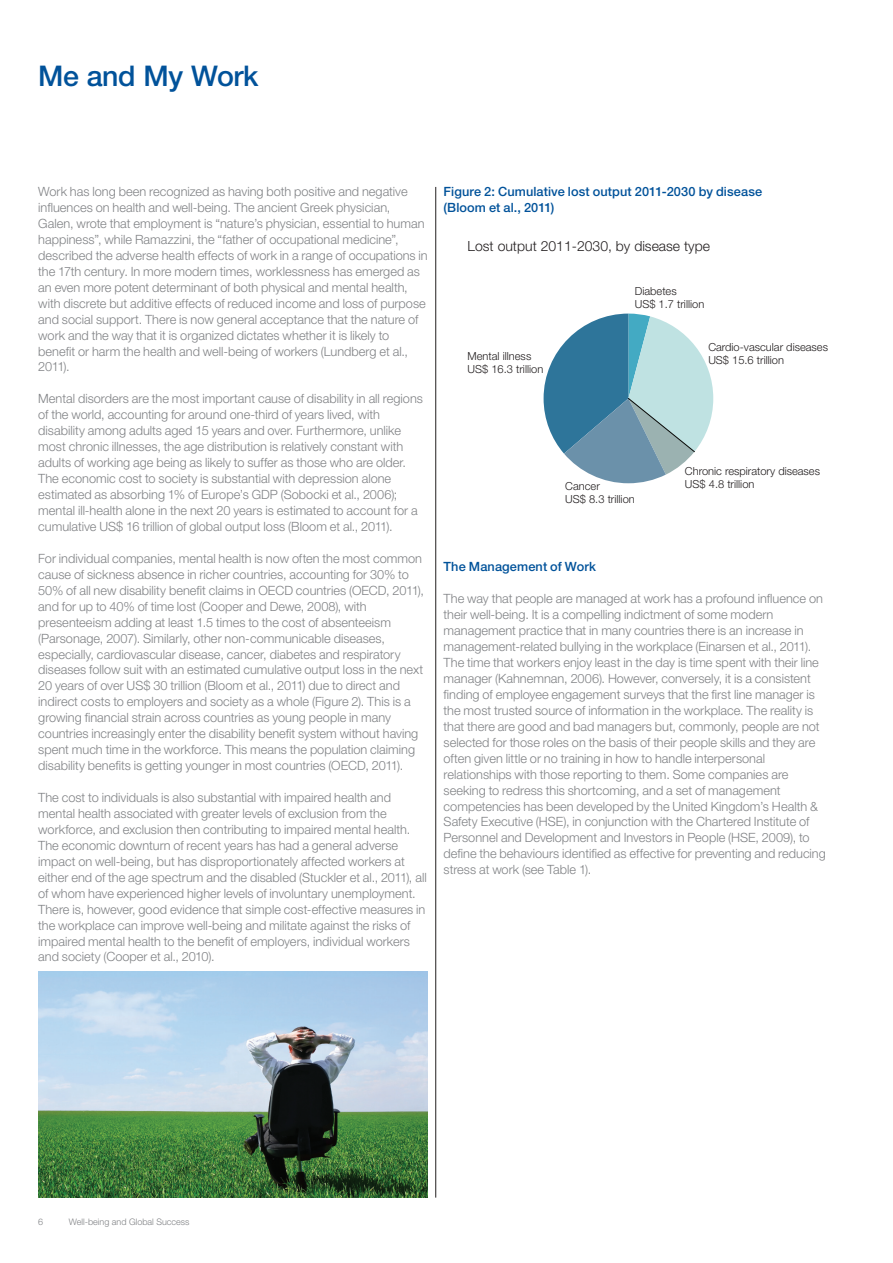
<style>
.page{position:relative;width:893px;height:1263px;background:#fff}
.page>*{position:absolute;margin:0;border:0;box-sizing:border-box;transform-origin:0 0}
.Heading_Level_1{font:500 28.5px "Helvetica Neue LT Pro";letter-spacing:-.015em;color:#01529a}
.t1{font:300 13.95px "Helvetica Neue LT Pro";color:#231f20}
.Body_copy{font:300 12.75px/15.9px "Helvetica Neue LT Pro";color:#808285}
.Subhead_1{font:500 12.75px "Helvetica Neue LT Pro";letter-spacing:.01em;color:#01529a}
.Body_copy-2{font:500 12.75px "Helvetica Neue LT Pro";letter-spacing:.01em;color:#01529a}
.t2{font:300 11.1px/13.4px "Helvetica Neue LT Pro";color:#231f20}
.t3{font:300 9px "Helvetica Neue LT Pro";color:#808285}
</style>
<div class="page">
<img style="left:38px;top:972px;width:390px;height:225px">
<svg style="left:544px;top:314px;width:169px;height:169px"></svg>
<hr style="left:435px;top:187px;width:1px;height:1010px;background:#231f20">
<p class="Heading_Level_1" style="left:38px;top:58px;width:222px">Me and My Work</p>
<p class="Body_copy" style="left:38px;top:183px;width:391px">Work has long been recognized as having both positive and negative influences on health and well-being. The ancient Greek physician, Galen, wrote that employment is “nature’s physician, essential to human happiness”, while Ramazzini, the “father of occupational medicine”, described the adverse health effects of work in a range of occupations in the 17th century. In more modern times, worklessness has emerged as an even more potent determinant of both physical and mental health, with discrete but additive effects of reduced income and loss of purpose and social support. There is now general acceptance that the nature of work and the way that it is organized dictates whether it is likely to benefit or harm the health and well-being of workers (Lundberg et al., 2011).</p>
<p class="Body_copy" style="left:38px;top:391px;width:386px">Mental disorders are the most important cause of disability in all regions of the world, accounting for around one-third of years lived, with disability among adults aged 15 years and over. Furthermore, unlike most chronic illnesses, the age distribution is relatively constant with adults of working age being as likely to suffer as those who are older.<br>The economic cost to society is substantial with depression alone estimated as absorbing 1% of Europe’s GDP (Sobocki et al., 2006); mental ill-health alone in the next 20 years is estimated to account for a cumulative US$ 16 trillion of global output loss (Bloom et al., 2011).</p>
<p class="Body_copy" style="left:38px;top:550px;width:387px">For individual companies, mental health is now often the most common cause of sickness absence in richer countries, accounting for 30% to 50% of all new disability benefit claims in OECD countries (OECD, 2011), and for up to 40% of time lost (Cooper and Dewe, 2008), with presenteeism adding at least 1.5 times to the cost of absenteeism (Parsonage, 2007). Similarly, other non-communicable diseases, especially, cardiovascular disease, cancer, diabetes and respiratory diseases follow suit with an estimated cumulative output loss in the next 20 years of over US$ 30 trillion (Bloom et al., 2011) due to direct and indirect costs to employers and society as a whole (Figure 2). This is a growing financial strain across countries as young people in many countries increasingly enter the disability benefit system without having spent much time in the workforce. This means the population claiming disability benefits is getting younger in most countries (OECD, 2011).</p>
<p class="Body_copy" style="left:38px;top:789px;width:390px">The cost to individuals is also substantial with impaired health and mental health associated with greater levels of exclusion from the workforce, and exclusion then contributing to impaired mental health.<br>The economic downturn of recent years has had a general adverse impact on well-being, but has disproportionately affected workers at either end of the age spectrum and the disabled (Stuckler et al., 2011), all of whom have experienced higher levels of involuntary unemployment.<br>There is, however, good evidence that simple cost-effective measures in the workplace can improve well-being and militate against the risks of impaired mental health to the benefit of employers, individual workers and society (Cooper et al., 2010).</p>
<p class="Subhead_1" style="left:444px;top:184px;width:320px">Figure 2: Cumulative lost output 2011-2030 by disease</p>
<p class="Subhead_1" style="left:444px;top:200px;width:112px">(Bloom et al., 2011)</p>
<p class="t1" style="left:468px;top:237px;width:244px">Lost output 2011-2030, by disease type</p>
<p class="t2" style="left:468px;top:349px;width:77px">Mental illness<br>US$ 16.3 trillion</p>
<p class="t2" style="left:635px;top:284px;width:71px">Diabetes<br>US$ 1.7 trillion</p>
<p class="t2" style="left:708px;top:340px;width:121px">Cardio-vascular diseases<br>US$ 15.6 trillion</p>
<p class="t2" style="left:565px;top:479px;width:71px">Cancer<br>US$ 8.3 trillion</p>
<p class="t2" style="left:685px;top:464px;width:137px">Chronic respiratory diseases<br>US$ 4.8 trillion</p>
<p class="Body_copy-2" style="left:444px;top:559px;width:154px">The Management of Work</p>
<p class="Body_copy" style="left:444px;top:590px;width:384px">The way that people are managed at work has a profound influence on their well-being. It is a compelling indictment of some modern management practice that in many countries there is an increase in management-related bullying in the workplace (Einarsen et al., 2011).<br>The time that workers enjoy least in the day is time spent with their line manager (Kahnemnan, 2006). However, conversely, it is a consistent finding of employee engagement surveys that the first line manager is the most trusted source of information in the workplace. The reality is that there are good and bad managers but, commonly, people are not selected for those roles on the basis of their people skills and they are often given little or no training in how to handle interpersonal relationships with those reporting to them. Some companies are seeking to redress this shortcoming, and a set of management competencies has been developed by the United Kingdom’s Health &amp; Safety Executive (HSE), in conjunction with the Chartered Institute of Personnel and Development and Investors in People (HSE, 2009), to define the behaviours identified as effective for preventing and reducing stress at work (see Table 1).</p>
<p class="t3" style="left:38px;top:1216px;width:7px">6</p>
<p class="t3" style="left:69px;top:1216px;width:122px">Well-being and Global Success</p>
</div>
